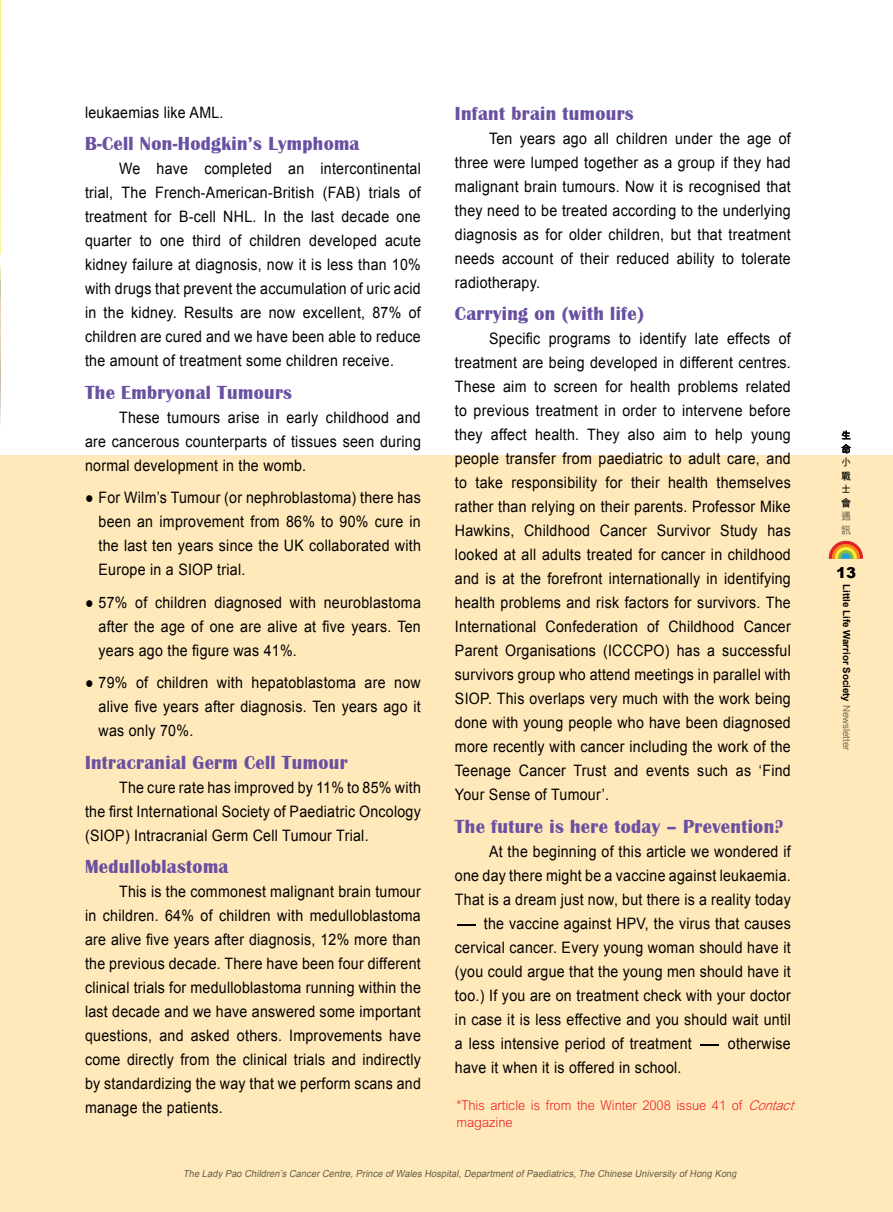
<style>
.page{position:relative;width:893px;height:1212px;background:#fff}
.page>*{position:absolute;margin:0;border:0;box-sizing:border-box;transform-origin:0 0}
.t1{font:700 19.5px "Britannic";letter-spacing:.02em;color:#6950a1;scale:.95 1}
.t2{font:15.75px/24px "Arial";letter-spacing:.02em;color:#000;text-align:justify;scale:.9 1}
.t3{font:900 15px "Arial";color:#000}
.t4{font:300 13.5px/16.5px "M Hei HK";color:#ed1c24;scale:.95 1}
.t5{font:700 10.5px/13.5px "M Hei HK";color:#000;text-align:justify;scale:.95 1}
.t6{font:700 10.5px/13.5px "M Hei HK";color:#776e58;scale:.95 1}
.t7{font:italic 9.75px "Arial";color:#635b49;scale:.95 1}
.t8{font:700 9.75px "Arial";color:#000}
.s1{font-size:15.3px}
.s2{font-style:italic}
.s3{font-weight:400;color:#776e58}
</style>
<div class="page">
<div style="left:0;top:456px;width:893px;height:756px;background:#ffe9ba"></div>
<svg style="left:829px;top:541px;width:34px;height:17px"></svg>
<svg style="left:842px;top:431px;width:9px;height:8px"></svg>
<svg style="left:842px;top:444px;width:9px;height:9px"></svg>
<img style="left:0;top:0;width:1px;height:424px">
<p class="t2" style="left:85px;top:100px;width:155px">leukaemias like AML.</p>
<p class="t1" style="left:85px;top:133px;width:290px">B-Cell Non-Hodgkin’s Lymphoma</p>
<p class="t2" style="left:85px;top:157px;width:375px;text-indent:34px">We have completed an intercontinental trial, The French-American-British (FAB) trials of treatment for B-cell NHL. In the last decade one quarter to one third of children developed acute kidney failure at diagnosis, now it is less than 10% with drugs that prevent the accumulation of uric acid in the kidney. Results are now excellent, 87% of children are cured and we have been able to reduce the amount of treatment some children receive.</p>
<p class="t1" style="left:85px;top:381px;width:220px">The Embryonal Tumours</p>
<p class="t2" style="left:85px;top:405px;width:375px;text-indent:34px">These tumours arise in early childhood and are cancerous counterparts of tissues seen during normal development in the womb.</p>
<p class="t2" style="left:98px;top:486px;width:360px;text-indent:-13px">● For Wilm’s Tumour (or nephroblastoma) there has been an improvement from 86% to 90% cure in the last ten years since the UK collaborated with Europe in a SIOP trial.</p>
<p class="t2" style="left:98px;top:590px;width:360px;text-indent:-13px">● 57% of children diagnosed with neuroblastoma after the age of one are alive at five years. Ten years ago the figure was 41%.</p>
<p class="t2" style="left:98px;top:671px;width:360px;text-indent:-13px">● 79% of children with hepatoblastoma are now alive five years after diagnosis. Ten years ago it was only 70%.</p>
<p class="t1" style="left:85px;top:751px;width:278px">Intracranial Germ Cell Tumour</p>
<p class="t2" style="left:85px;top:775px;width:375px;text-indent:34px">The cure rate has improved by 11% to 85% with the first International Society of Paediatric Oncology (SIOP) Intracranial Germ Cell Tumour Trial.</p>
<p class="t1" style="left:85px;top:856px;width:152px">Medulloblastoma</p>
<p class="t2" style="left:85px;top:880px;width:375px;text-indent:34px">This is the commonest malignant brain tumour in children. 64% of children with medulloblastoma are alive five years after diagnosis, 12% more than the previous decade. There have been four different clinical trials for medulloblastoma running within the last decade and we have answered some important questions, and asked others. Improvements have come directly from the clinical trials and indirectly by standardizing the way that we perform scans and manage the patients.</p>
<p class="t1" style="left:455px;top:102px;width:190px">Infant brain tumours</p>
<p class="t2" style="left:455px;top:126px;width:375px;text-indent:34px">Ten years ago all children under the age of three were lumped together as a group if they had malignant brain tumours. Now it is recognised that they need to be treated according to the underlying diagnosis as for older children, but that treatment needs account of their reduced ability to tolerate radiotherapy.</p>
<p class="t1" style="left:455px;top:302px;width:200px">Carrying on (with life)</p>
<p class="t2" style="left:455px;top:327px;width:375px;text-indent:34px">Specific programs to identify late effects of treatment are being developed in different centres.<br>These aim to screen for health problems related to previous treatment in order to intervene before they affect health. They also aim to help young people transfer from paediatric to adult care, and to take responsibility for their health themselves rather than relying on their parents. Professor Mike Hawkins, Childhood Cancer Survivor Study has looked at all adults treated for cancer in childhood and is at the forefront internationally in identifying health problems and risk factors for survivors. The International Confederation of Childhood Cancer Parent Organisations (ICCCPO) has a successful survivors group who attend meetings in parallel with SIOP. This overlaps very much with the work being done with young people who have been diagnosed more recently with cancer including the work of the Teenage Cancer Trust and events such as ‘Find Your Sense of Tumour’.</p>
<p class="t1" style="left:455px;top:815px;width:347px">The future is here today – Prevention?</p>
<p class="t2" style="left:455px;top:839px;width:375px;text-indent:34px">At the beginning of this article we wondered if one day there might be a vaccine against leukaemia.<br>That is a dream just now, but there is a reality today</p>
<p class="t2" style="left:455px;top:911px;width:375px"><span class="s1">-</span> the vaccine against HPV, the virus that causes cervical cancer. Every young woman should have it (you could argue that the young men should have it too.) If you are on treatment check with your doctor in case it is less effective and you should wait until a less intensive period of treatment <span class="s1">-</span> otherwise have it when it is offered in school.</p>
<p class="t4" style="left:456px;top:1096px;width:363px">*This article is from the Winter 2008 issue 41 of <span class="s2">Contact </span>magazine</p>
<p class="t7" style="left:183px;top:1167px;width:587px">The Lady Pao Children’s CancerCentre,Prince ofWales Hospital,DepartmentofPaediatrics,The Chinese University ofHong Kong</p>
<p class="t5" style="left:841px;top:428px;width:12px">生命小戰士會</p>
<p class="t6" style="left:841px;top:509px;width:12px">通訊</p>
<p class="t3" style="left:836px;top:562px;width:22px">13</p>
<p class="t8" style="left:853px;top:584px;width:168px;rotate:90deg">Little Life Warrior Society <span class="s3">Newsletter</span></p>
</div>
